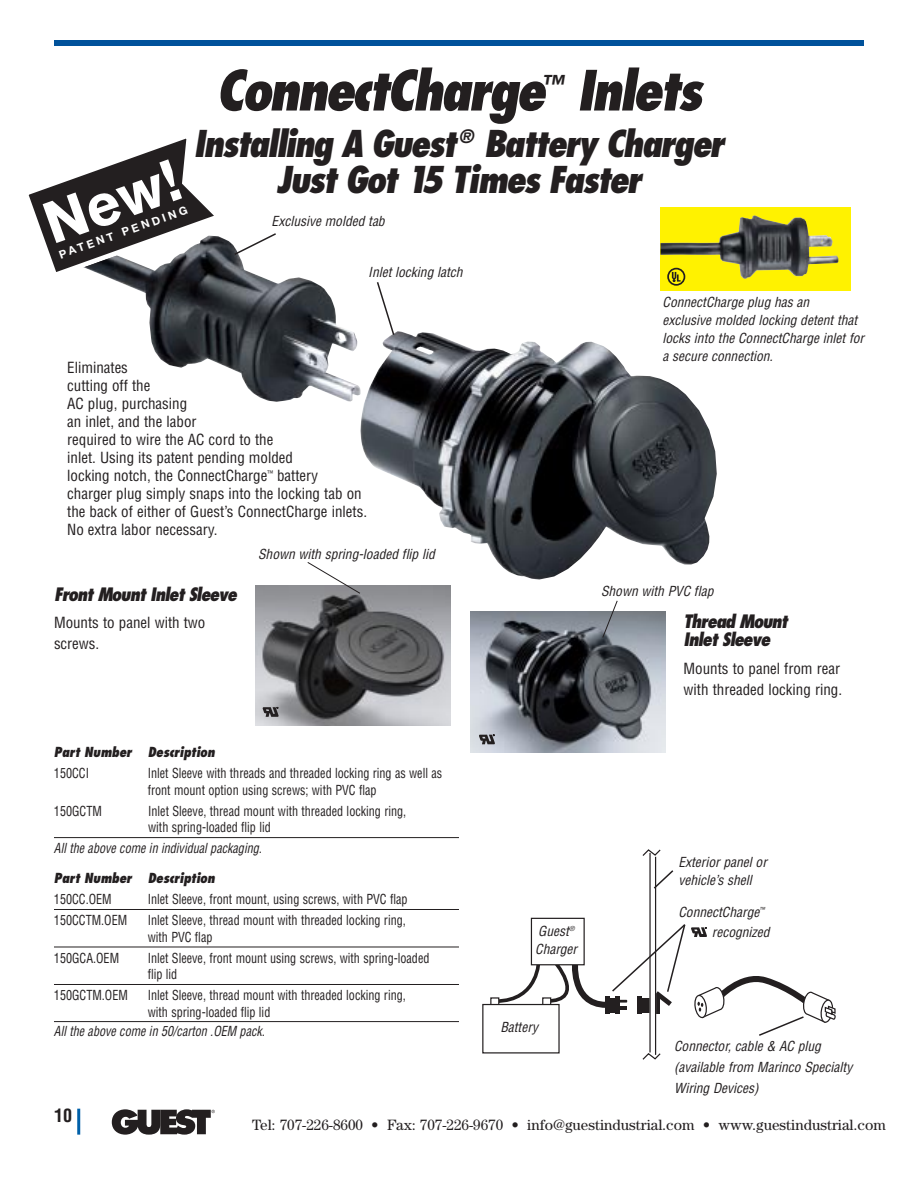
<style>
.page{position:relative;width:918px;height:1188px;background:#fff}
.page>*{position:absolute;margin:0;border:0;box-sizing:border-box;transform-origin:0 0}
.t1{font:italic 800 condensed 54px "Futura";letter-spacing:-.055em;color:#231f20}
.t2{font:italic 800 condensed 36px/36px "Futura";letter-spacing:-.055em;color:#231f20;text-align:center}
.t3{font:italic 800 condensed 24px "Futura";color:#231f20}
.t4{font:italic 800 condensed 18px/18px "Futura";letter-spacing:-.055em;color:#231f20}
.t5{font:700 condensed 18px "Helvetica";color:#231f20}
.t6{font:condensed 15px/18px "Helvetica";color:#231f20}
.t7{font:15px "Century";color:#231f20}
.t8{font:condensed 13.5px/16.5px "Helvetica";color:#231f20;scale:.9 1}
.t9{font:italic condensed 13.5px/18px "Helvetica";color:#231f20}
.t10{font:italic condensed 13.5px "Helvetica";color:#231f20;scale:.9 1}
.t11{font:italic 800 condensed 13.5px "Futura";letter-spacing:-.01em;color:#231f20}
.t12{font:700 11.25px "Helvetica Neue";color:#fff}
</style>
<div class="page">
<div style="left:54px;top:40px;width:810px;height:6px;background:#00529b"></div>
<svg style="left:112px;top:1109px;width:103px;height:26px"></svg>
<hr style="left:77px;top:1109px;width:3px;height:26px;background:#0060a9">
<img style="left:471px;top:611px;width:195px;height:141px">
<img style="left:255px;top:586px;width:195px;height:139px">
<div style="left:490px;top:997px;width:9px;height:9px;border:1px solid #231f20"></div>
<div style="left:482px;top:1004px;width:78px;height:50px;border:1px solid #231f20"></div>
<div style="left:660px;top:207px;width:190px;height:83px;background:#fff200"></div>
<img style="left:717px;top:215px;width:121px;height:64px">
<img style="left:110px;top:238px;width:607px;height:342px">
<svg style="left:376px;top:280px;width:20px;height:57px"></svg>
<svg style="left:233px;top:233px;width:45px;height:23px"></svg>
<svg style="left:307px;top:561px;width:54px;height:33px"></svg>
<svg style="left:602px;top:600px;width:16px;height:38px"></svg>
<hr style="left:54px;top:837px;width:405px;height:1px;background:#231f20">
<hr style="left:54px;top:909px;width:405px;height:1px;background:#231f20">
<hr style="left:54px;top:947px;width:405px;height:1px;background:#231f20">
<hr style="left:54px;top:984px;width:405px;height:1px;background:#231f20">
<hr style="left:54px;top:1021px;width:405px;height:1px;background:#231f20">
<svg style="left:28px;top:138px;width:195px;height:140px"></svg>
<svg style="left:263px;top:707px;width:16px;height:10px"></svg>
<svg style="left:479px;top:735px;width:16px;height:9px"></svg>
<svg style="left:492px;top:849px;width:344px;height:211px"></svg>
<svg style="left:667px;top:268px;width:18px;height:18px"></svg>
<h3 class="t3" style="left:542px;top:73px;width:22px">™</h3>
<h1 class="t1" style="left:577px;top:67px;width:127px">Inlets</h1>
<h2 class="t2" style="left:193px;top:129px;width:533px">Installing A Guest <sup>®</sup> Battery Charger<br>Just Got 15 Times Faster</h2>
<h1 class="t1" style="left:216px;top:67px;width:331px">ConnectCharge</h1>
<p class="t12" style="left:58px;top:251px;width:137px;rotate:-20deg">PATENT PENDING</p>
<p class="t9" style="left:272px;top:213px;width:115px">Exclusive molded tab</p>
<p class="t9" style="left:368px;top:264px;width:96px">Inlet locking latch</p>
<p class="t6" style="left:67px;top:360px;width:301px">Eliminates<br>cutting off the<br>AC plug, purchasing<br>an inlet, and the labor<br>required to wire the AC cord to the<br>inlet. Using its patent pending molded<br>locking notch, the ConnectCharge<sup>™</sup> battery<br>charger plug simply snaps into the locking tab on the back of either of Guest’s ConnectCharge inlets.<br>No extra labor necessary.</p>
<h3 class="t4" style="left:54px;top:587px;width:184px">Front Mount Inlet Sleeve</h3>
<p class="t6" style="left:54px;top:614px;width:153px;line-height:21px">Mounts to panel with two screws.</p>
<p class="t9" style="left:258px;top:547px;width:178px">Shown with spring-loaded flip lid</p>
<p class="t11" style="left:54px;top:747px;width:163px">Part Number Description</p>
<p class="t8" style="left:54px;top:766px;width:41px">150CCI</p>
<p class="t8" style="left:148px;top:766px;width:329px">Inlet Sleeve with threads and threaded locking ring as well as front mount option using screws; with PVC flap</p>
<p class="t8" style="left:54px;top:804px;width:55px">150GCTM</p>
<p class="t8" style="left:148px;top:804px;width:288px">Inlet Sleeve, thread mount with threaded locking ring, with spring-loaded flip lid</p>
<p class="t10" style="left:54px;top:843px;width:233px">All the above come in individual packaging.</p>
<p class="t11" style="left:54px;top:873px;width:163px">Part Number Description</p>
<p class="t8" style="left:54px;top:892px;width:66px">150CC.OEM</p>
<p class="t8" style="left:148px;top:892px;width:290px">Inlet Sleeve, front mount, using screws, with PVC flap</p>
<p class="t8" style="left:54px;top:913px;width:83px">150CCTM.OEM</p>
<p class="t8" style="left:148px;top:913px;width:288px">Inlet Sleeve, thread mount with threaded locking ring, with PVC flap</p>
<p class="t8" style="left:54px;top:951px;width:74px">150GCA.OEM</p>
<p class="t8" style="left:148px;top:951px;width:315px">Inlet Sleeve, front mount using screws, with spring-loaded flip lid</p>
<p class="t8" style="left:54px;top:988px;width:84px">150GCTM.OEM</p>
<p class="t8" style="left:148px;top:988px;width:288px">Inlet Sleeve, thread mount with threaded locking ring, with spring-loaded flip lid</p>
<p class="t10" style="left:54px;top:1026px;width:236px">All the above come in 50/carton .OEM pack.</p>
<p class="t9" style="left:663px;top:294px;width:203px">ConnectCharge plug has an<br>exclusive molded locking detent that locks into the ConnectCharge inlet for a secure connection.</p>
<p class="t9" style="left:601px;top:584px;width:114px">Shown with PVC flap</p>
<h3 class="t4" style="left:684px;top:614px;width:106px">Thread Mount<br>Inlet Sleeve</h3>
<p class="t6" style="left:684px;top:659px;width:160px;line-height:21px">Mounts to panel from rear with threaded locking ring.</p>
<p class="t9" style="left:535px;top:923px;width:43px">Guest<sup>®<br></sup>Charger</p>
<p class="t9" style="left:500px;top:1019px;width:39px">Battery</p>
<p class="t9" style="left:678px;top:854px;width:90px">Exterior panel or vehicle’s shell</p>
<p class="t9" style="left:712px;top:903px;width:59px;line-height:20px;text-indent:-33px">ConnectCharge<sup>™ </sup>recognized</p>
<p class="t9" style="left:674px;top:1037px;width:180px;line-height:21px">Connector, cable &amp; AC plug (available from Marinco Specialty<br>Wiring Devices)</p>
<h3 class="t5" style="left:54px;top:1109px;width:19px">10</h3>
<p class="t7" style="left:252px;top:1120px;width:635px">Tel: 707-226-8600 • Fax: 707-226-9670 • info@guestindustrial.com • www.guestindustrial.com</p>
</div>
